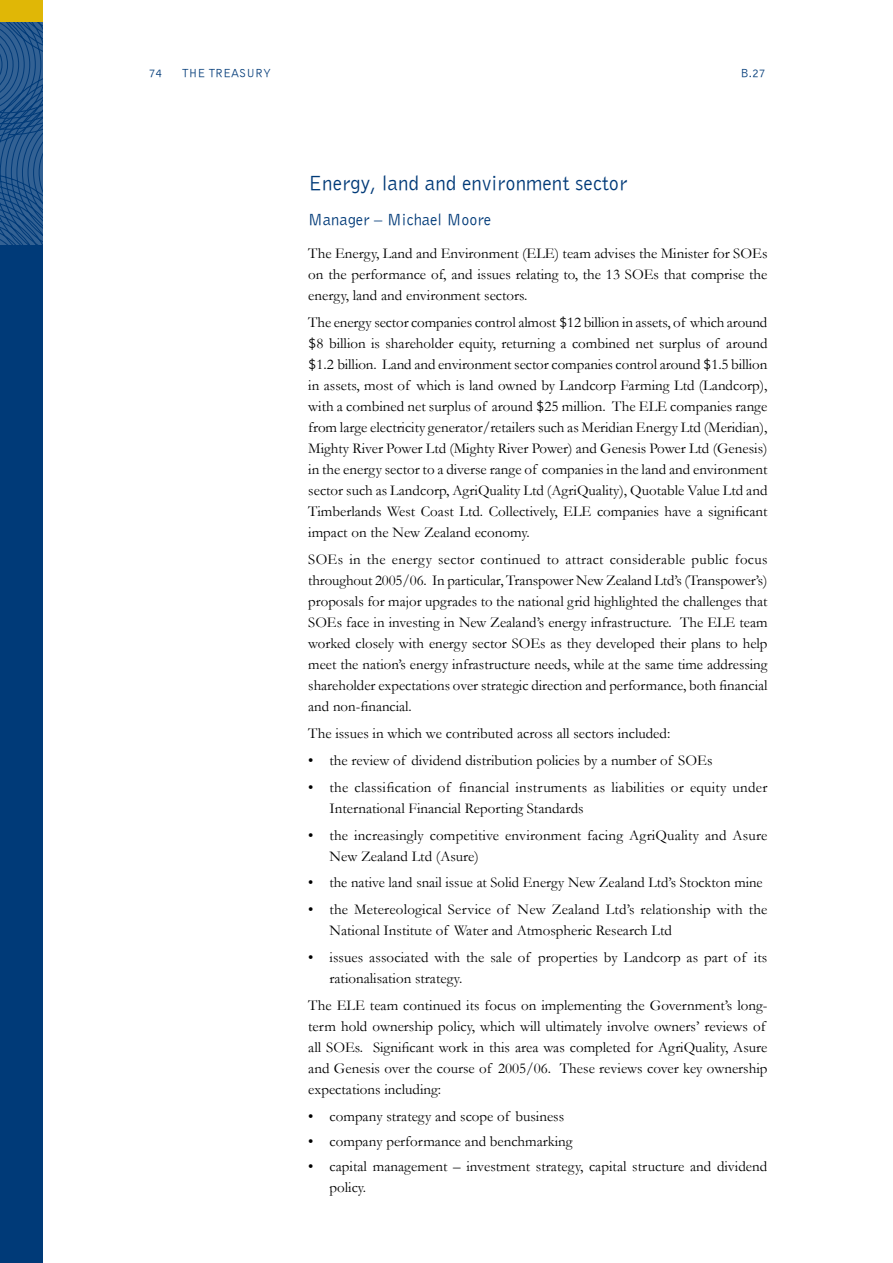
<style>
.page{position:relative;width:893px;height:1263px;background:#fff}
.page>*{position:absolute;margin:0;border:0;box-sizing:border-box;transform-origin:0 0}
.t1{font:21px "Bell Gothic BT";color:#003a78}
.t2{font:16.5px "Bell Gothic BT";color:#003a78}
.t3{font:15px/21px "Garamond";color:#000}
.t4{font:15px/21px "Garamond";letter-spacing:.02em;color:#000}
.t5{font:12px "Bell Gothic BT";color:#003a78}
.s1{font-family:"Bell Gothic BT"}
</style>
<div class="page">
<svg style="left:0;top:21px;width:43px;height:224px;background:#25568a"></svg>
<div style="left:0;top:245px;width:43px;height:1018px;background:#003a78"></div>
<div style="left:0;top:0;width:43px;height:21px;background:#e0b706"></div>
<p class="t5" style="left:149px;top:66px;width:15px">74</p>
<p class="t5" style="left:182px;top:66px;width:91px">THE TREASURY</p>
<p class="t5" style="left:741px;top:66px;width:26px">B.27</p>
<h1 class="t1" style="left:308px;top:170px;width:321px">Energy, land and environment sector</h1>
<p class="t2" style="left:308px;top:209px;width:184px">Manager – Michael Moore</p>
<p class="t3" style="left:308px;top:243px;width:461px;text-align:justify">The Energy, Land and Environment (ELE) team advises the Minister for SOEs on the performance of, and issues relating to, the 13 SOEs that comprise the energy, land and environment sectors.</p>
<p class="t3" style="left:308px;top:312px;width:461px;text-align:justify">The energy sector companies control almost <span class="s1">$</span>12 billion in assets, of which around <span class="s1">$</span>8 billion is shareholder equity, returning a combined net surplus of around <span class="s1">$</span>1.2 billion. Land and environment sector companies control around <span class="s1">$</span>1.5 billion in assets, most of which is land owned by Landcorp Farming Ltd (Landcorp), with a combined net surplus of around <span class="s1">$</span>25 million. The ELE companies range from large electricity generator/retailers such as Meridian Energy Ltd (Meridian), Mighty River Power Ltd (Mighty River Power) and Genesis Power Ltd (Genesis) in the energy sector to a diverse range of companies in the land and environment sector such as Landcorp, AgriQuality Ltd (AgriQuality), Quotable Value Ltd and Timberlands West Coast Ltd. Collectively, ELE companies have a significant impact on the New Zealand economy.</p>
<p class="t3" style="left:308px;top:549px;width:461px;text-align:justify">SOEs in the energy sector continued to attract considerable public focus throughout 2005/06. In particular, Transpower New Zealand Ltd’s (Transpower’s) proposals for major upgrades to the national grid highlighted the challenges that SOEs face in investing in New Zealand’s energy infrastructure. The ELE team worked closely with energy sector SOEs as they developed their plans to help meet the nation’s energy infrastructure needs, while at the same time addressing shareholder expectations over strategic direction and performance, both financial and non-financial.</p>
<p class="t3" style="left:308px;top:723px;width:364px">The issues in which we contributed across all sectors included:</p>
<p class="t3" style="left:308px;top:750px;width:406px">• the review of dividend distribution policies by a number of SOEs</p>
<p class="t4" style="left:330px;top:776px;width:439px;text-indent:-21px">• the classification of financial instruments as liabilities or equity under<br>International Financial Reporting Standards</p>
<p class="t3" style="left:330px;top:824px;width:439px;text-indent:-21px">• the increasingly competitive environment facing AgriQuality and Asure<br>New Zealand Ltd (Asure)</p>
<p class="t3" style="left:308px;top:872px;width:456px">• the native land snail issue at Solid Energy New Zealand Ltd’s Stockton mine</p>
<p class="t3" style="left:330px;top:898px;width:439px;text-indent:-21px">• the Metereological Service of New Zealand Ltd’s relationship with the<br>National Institute of Water and Atmospheric Research Ltd</p>
<p class="t3" style="left:330px;top:946px;width:439px;text-indent:-21px">• issues associated with the sale of properties by Landcorp as part of its rationalisation strategy.</p>
<p class="t3" style="left:308px;top:994px;width:461px">The ELE team continued its focus on implementing the Government’s long&shy;term hold ownership policy, which will ultimately involve owners’ reviews of all SOEs. Significant work in this area was completed for AgriQuality, Asure and Genesis over the course of 2005/06. These reviews cover key ownership expectations including:</p>
<p class="t3" style="left:308px;top:1105px;width:257px">• company strategy and scope of business</p>
<p class="t3" style="left:308px;top:1130px;width:266px">• company performance and benchmarking</p>
<p class="t3" style="left:330px;top:1155px;width:439px;text-indent:-21px">• capital management – investment strategy, capital structure and dividend policy.</p>
</div>
